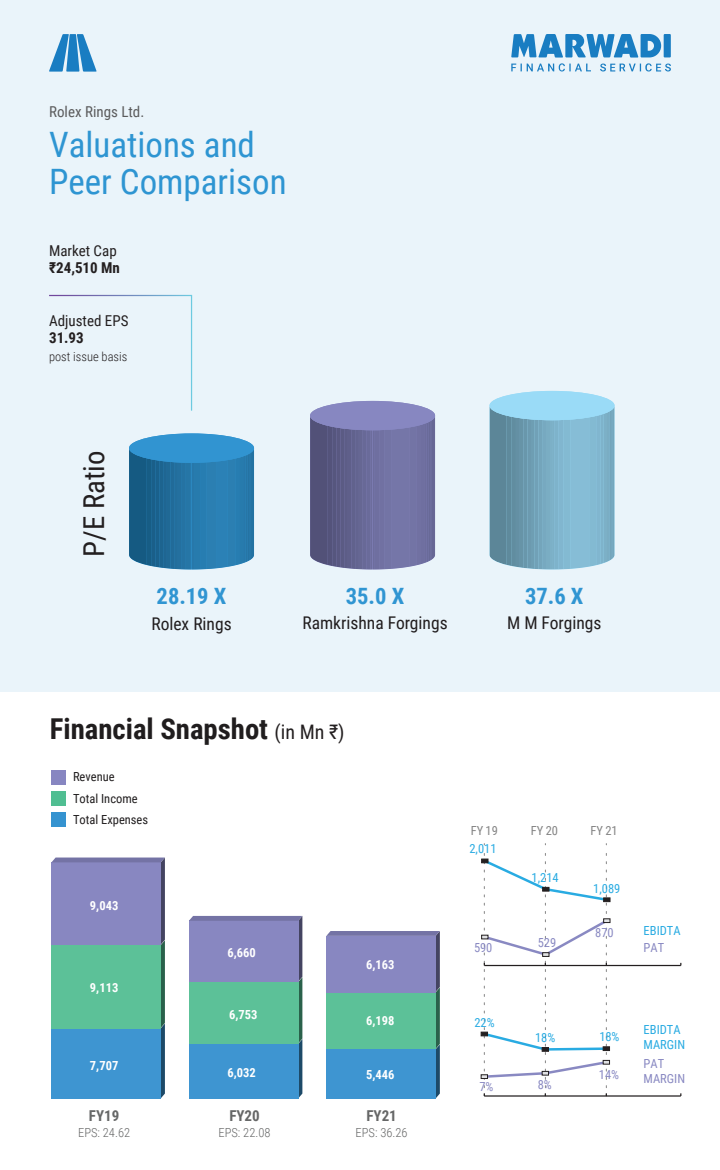
<style>
.page{position:relative;width:720px;height:1170px;background:#fff}
.page>*{position:absolute;margin:0;border:0;box-sizing:border-box;transform-origin:0 0}
.t1{font:35px/37.5px "Roboto Condensed";color:#2e95d2}
.t2{font:700 28.75px "Roboto Condensed";color:#201d1e}
.t3{font:28.75px "Roboto Condensed";color:#231f20}
.t4{font:700 22.5px "Roboto Condensed";color:#3095d2}
.t5{font:17.5px "Roboto Condensed";color:#211d1e}
.t6{font:15px "Roboto Condensed";color:#231f20}
.t7{font:15px "Roboto Condensed";color:#5b5b5c}
.t8{font:700 15px "Roboto Condensed";color:#231f20}
.t9{font:700 15px "Roboto Condensed";color:#666767}
.t10{font:700 12.5px "Roboto Condensed";color:#fff}
.t11{font:12.5px/15px "Roboto Condensed";color:#29abe2}
.t12{font:12.5px "Roboto Condensed";color:#201d1e}
.t13{font:12.5px/15px "Roboto Condensed";color:#8989c2}
.t14{font:300 12.5px "Roboto Condensed";color:#666767}
.t15{font:300 12.5px "Roboto Condensed";color:#231f20}
.t16{font:12.5px "Roboto Condensed";color:#848484}
.s1{font-weight:400;font-size:20px;color:#231f20}
</style>
<div class="page">
<div style="left:0;top:0;width:720px;height:691px;background:#eaf4fa"></div>
<svg style="left:511px;top:34px;width:160px;height:38px"></svg>
<svg style="left:49px;top:34px;width:48px;height:38px"></svg>
<svg style="left:129px;top:437px;width:126px;height:133px;background:#2f7aa8"></svg>
<div style="left:129px;top:433px;width:125px;height:30px;background:#3194d1;border-radius:50%"></div>
<svg style="left:310px;top:401px;width:126px;height:169px;background:#6e6f9b"></svg>
<div style="left:310px;top:401px;width:125px;height:29px;background:#8787c1;border-radius:50%"></div>
<svg style="left:490px;top:391px;width:125px;height:179px;background:#7aabc0"></svg>
<div style="left:490px;top:391px;width:125px;height:29px;background:#9adbf7;border-radius:50%"></div>
<svg style="left:49px;top:294px;width:144px;height:117px"></svg>
<svg style="left:51px;top:858px;width:114px;height:240px;background:#639fb6"></svg>
<svg style="left:189px;top:916px;width:113px;height:182px;background:#619cb4"></svg>
<div style="left:326px;top:1049px;width:110px;height:50px;background:#3e95d1"></div>
<svg style="left:326px;top:931px;width:114px;height:167px"></svg>
<hr style="left:484px;top:965px;width:197px;height:1px;background:#231f20">
<hr style="left:484px;top:1095px;width:197px;height:2px;background:#231f20">
<svg style="left:481px;top:844px;width:129px;height:252px"></svg>
<div style="left:51px;top:812px;width:15px;height:15px;background:#3593d0"></div>
<div style="left:51px;top:791px;width:15px;height:15px;background:#50be92"></div>
<div style="left:51px;top:770px;width:15px;height:15px;background:#8786c1"></div>
<p class="t7" style="left:49px;top:101px;width:97px">Rolex Rings Ltd.</p>
<h1 class="t1" style="left:49px;top:125px;width:239px">Valuations and<br>Peer Comparison</h1>
<p class="t6" style="left:49px;top:240px;width:69px">Market Cap</p>
<p class="t8" style="left:49px;top:258px;width:72px">₹24,510 Mn</p>
<p class="t6" style="left:49px;top:310px;width:81px">Adjusted EPS</p>
<p class="t8" style="left:49px;top:328px;width:36px">31.93</p>
<p class="t15" style="left:49px;top:348px;width:80px">post issue basis</p>
<h2 class="t3" style="left:74px;top:557px;width:108px;rotate:-90deg">P/E Ratio</h2>
<h3 class="t4" style="left:157px;top:580px;width:71px">28.19 X</h3>
<h3 class="t5" style="left:151px;top:612px;width:82px">Rolex Rings</h3>
<h3 class="t4" style="left:346px;top:580px;width:60px">35.0 X</h3>
<h3 class="t5" style="left:302px;top:611px;width:147px">Ramkrishna Forgings</h3>
<h3 class="t4" style="left:525px;top:580px;width:60px">37.6 X</h3>
<h3 class="t5" style="left:507px;top:611px;width:96px">M M Forgings</h3>
<h2 class="t2" style="left:50px;top:709px;width:296px">Financial Snapshot <span class="s1">(in Mn ₹)</span></h2>
<p class="t12" style="left:73px;top:768px;width:43px">Revenue</p>
<p class="t12" style="left:73px;top:789px;width:66px">Total Income</p>
<p class="t12" style="left:73px;top:811px;width:77px">Total Expenses</p>
<p class="t10" style="left:90px;top:897px;width:30px">9,043</p>
<p class="t10" style="left:90px;top:979px;width:30px">9,113</p>
<p class="t10" style="left:90px;top:1057px;width:30px">7,707</p>
<p class="t9" style="left:89px;top:1105px;width:32px">FY19</p>
<p class="t14" style="left:78px;top:1124px;width:54px">EPS: 24.62</p>
<p class="t10" style="left:228px;top:944px;width:30px">6,660</p>
<p class="t10" style="left:229px;top:1005px;width:30px">6,753</p>
<p class="t10" style="left:228px;top:1064px;width:30px">6,032</p>
<p class="t9" style="left:229px;top:1105px;width:32px">FY20</p>
<p class="t14" style="left:219px;top:1124px;width:54px">EPS: 22.08</p>
<p class="t10" style="left:366px;top:956px;width:30px">6,163</p>
<p class="t10" style="left:366px;top:1012px;width:30px">6,198</p>
<p class="t10" style="left:366px;top:1066px;width:30px">5,446</p>
<p class="t9" style="left:366px;top:1105px;width:32px">FY21</p>
<p class="t14" style="left:356px;top:1124px;width:54px">EPS: 36.26</p>
<p class="t16" style="left:471px;top:822px;width:29px">FY 19</p>
<p class="t16" style="left:531px;top:822px;width:29px">FY 20</p>
<p class="t16" style="left:590px;top:822px;width:29px">FY 21</p>
<p class="t11" style="left:469px;top:841px;width:29px">2,011</p>
<p class="t13" style="left:474px;top:939px;width:20px">590</p>
<p class="t11" style="left:532px;top:870px;width:29px">1,214</p>
<p class="t13" style="left:538px;top:935px;width:20px">529</p>
<p class="t11" style="left:593px;top:880px;width:29px">1,089</p>
<p class="t13" style="left:595px;top:925px;width:20px">870</p>
<p class="t11" style="left:644px;top:922px;width:39px">EBIDTA</p>
<p class="t13" style="left:644px;top:940px;width:22px">PAT</p>
<p class="t11" style="left:474px;top:1015px;width:22px">22%</p>
<p class="t13" style="left:479px;top:1078px;width:16px">7%</p>
<p class="t11" style="left:535px;top:1029px;width:22px">18%</p>
<p class="t13" style="left:538px;top:1076px;width:16px">8%</p>
<p class="t11" style="left:599px;top:1029px;width:22px">18%</p>
<p class="t13" style="left:599px;top:1066px;width:22px">14%</p>
<p class="t11" style="left:644px;top:1021px;width:43px">EBIDTA<br>MARGIN</p>
<p class="t13" style="left:644px;top:1055px;width:43px">PAT<br>MARGIN</p>
</div>
